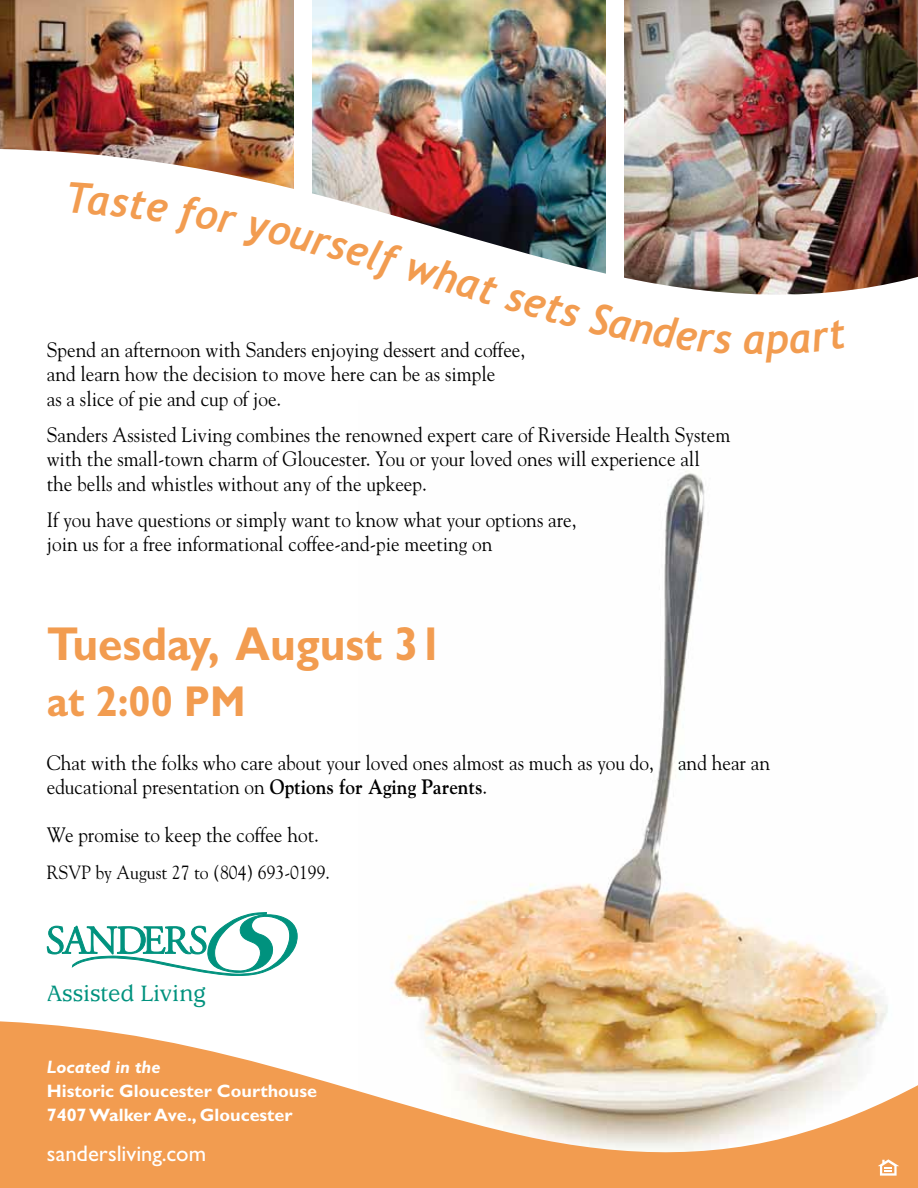
<style>
.page{position:relative;width:918px;height:1188px;background:#fff}
.page>*{position:absolute;margin:0;border:0;box-sizing:border-box;transform-origin:0 0}
.t1{font:700 47.7px "Gill Sans";color:#f29c50;scale:.93 1}
.t2{font:700 43.35px "Gill Sans";color:#f29c50;scale:.93 1}
.t3{font:italic 700 42.3px "Trebuchet";color:#f29c50;scale:.93 1}
.t4{font:500 24.6px "Usherwood";color:#00927e}
.t5{font:22.65px "Gill Sans";color:#fff}
.t6{font:20.85px/24.3px "Goudy";color:#000;scale:.93 1}
.t7{font:19.05px "Goudy";color:#000;scale:.93 1}
.t8{font:700 18px/24px "Gill Sans";color:#fff}
.t9{font:italic 700 18px "Gill Sans";color:#fff}
.s1{font-weight:700}
</style>
<div class="page">
<img style="left:391px;top:471px;width:497px;height:546px">
<svg style="left:0;top:1017px;width:918px;height:171px;fill:#f29c50"></svg>
<img style="left:624px;top:0;width:294px;height:146px">
<img style="left:312px;top:0;width:294px;height:146px">
<img style="left:0;top:0;width:294px;height:146px">
<svg style="left:46px;top:912px;width:252px;height:64px"></svg>
<img style="left:0;top:146px;width:918px;height:149px">
<svg style="left:878px;top:1159px;width:21px;height:17px"></svg>
<svg style="left:68px;top:182px;width:100px;height:41px"></svg>
<svg style="left:175px;top:194px;width:406px;height:101px"></svg>
<p class="t6" style="left:47px;top:337px;width:516px">Spend an afternoon with Sanders enjoying dessert and coffee, and learn how the decision to move here can be as simple<br>as a slice of pie and cup of joe.</p>
<p class="t6" style="left:47px;top:422px;width:737px">Sanders Assisted Living combines the renowned expert care of Riverside Health System with the small-town charm of Gloucester. You or your loved ones will experience all the bells and whistles without any of the upkeep.</p>
<p class="t6" style="left:47px;top:507px;width:571px">If you have questions or simply want to know what your options are, join us for a free informational coffee-and-pie meeting on</p>
<h3 class="t3" style="left:743px;top:313px;width:27px">a</h3>
<h1 class="t1" style="left:47px;top:616px;width:428px">Tuesday, August 31</h1>
<h2 class="t2" style="left:47px;top:676px;width:215px">at 2:00 PM</h2>
<p class="t6" style="left:47px;top:750px;width:779px">Chat with the folks who care about your loved ones almost as much as you do, and hear an educational presentation on <span class="s1">Options for Aging Parents</span>.</p>
<p class="t6" style="left:47px;top:822px;width:294px">We promise to keep the coffee hot.</p>
<p class="t7" style="left:47px;top:860px;width:306px">RSVP by August 27 to (804) 693-0199.</p>
<p class="t4" style="left:47px;top:979px;width:161px">Assisted Living</p>
<p class="t9" style="left:47px;top:1057px;width:115px">Located in the</p>
<p class="t8" style="left:47px;top:1079px;width:272px">Historic Gloucester Courthouse<br>7407 Walker Ave., Gloucester</p>
<p class="t5" style="left:47px;top:1141px;width:161px">sandersliving.com</p>
</div>
